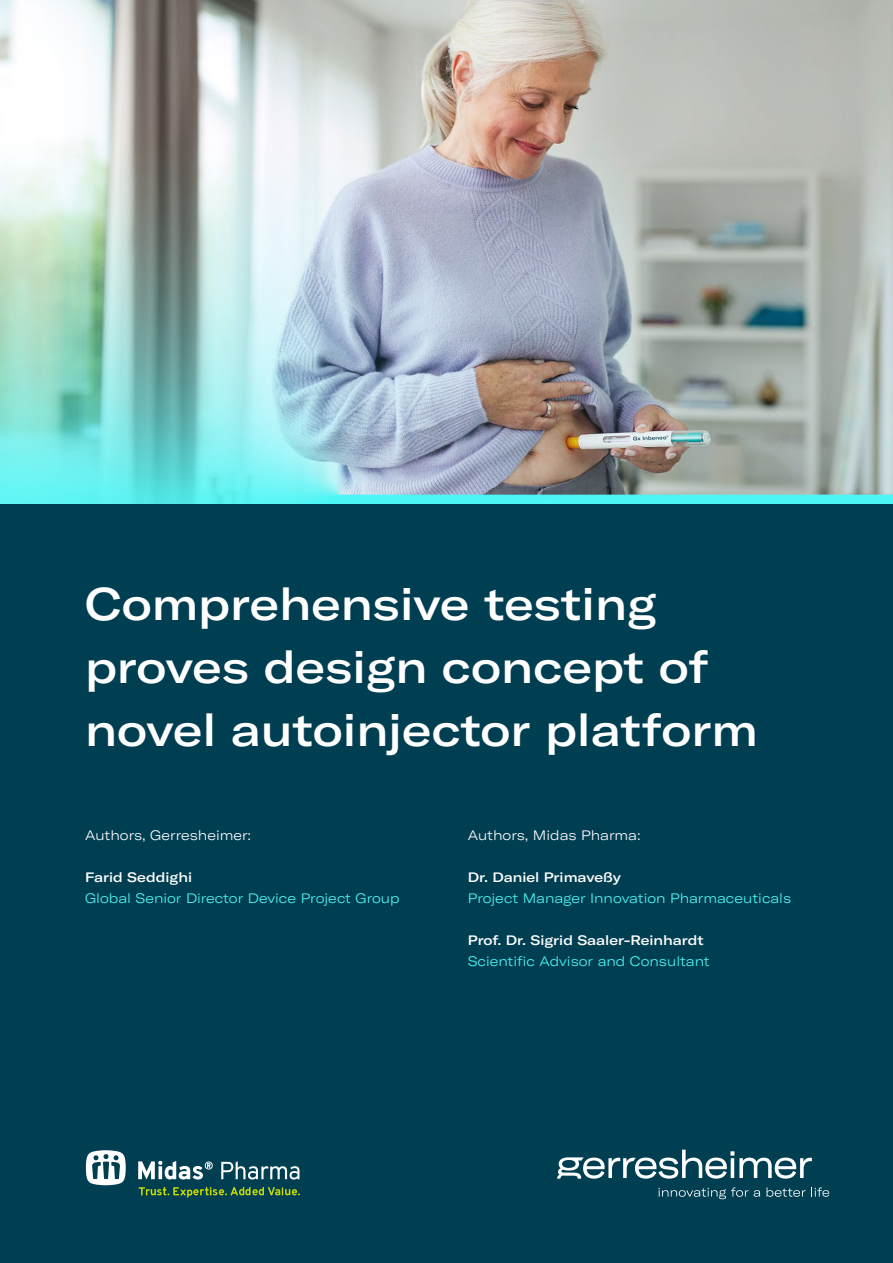
<style>
.page{position:relative;width:893px;height:1263px;background:#fff}
.page>*{position:absolute;margin:0;border:0;box-sizing:border-box;transform-origin:0 0}
.t1{font:500 expanded 45px/63px "GT America";color:#fff}
.t2{font:300 expanded 13.5px "GT America";color:#4df7f7}
.t3{font:500 expanded 13.5px "GT America";color:#fff}
.t4{font:300 expanded 13.5px "GT America";color:#fff}
</style>
<div class="page">
<img style="left:0;top:0;width:893px;height:137px">
<img style="left:0;top:137px;width:893px;height:367px">
<div style="left:0;top:504px;width:893px;height:759px;background:#003e52"></div>
<svg style="left:557px;top:1149px;width:255px;height:30px"></svg>
<svg style="left:659px;top:1187px;width:89px;height:12px"></svg>
<svg style="left:754px;top:1190px;width:6px;height:7px"></svg>
<svg style="left:767px;top:1187px;width:62px;height:10px"></svg>
<svg style="left:86px;top:1150px;width:40px;height:35px"></svg>
<svg style="left:138px;top:1161px;width:107px;height:18px"></svg>
<svg style="left:139px;top:1187px;width:158px;height:8px"></svg>
<h1 class="t1" style="left:85px;top:572px;width:674px">Comprehensive testing proves design concept of novel autoinjector platform</h1>
<p class="t4" style="left:85px;top:827px;width:168px">Authors, Gerresheimer:</p>
<p class="t3" style="left:85px;top:869px;width:109px">Farid Seddighi</p>
<p class="t2" style="left:85px;top:890px;width:316px">Global Senior Director Device Project Group</p>
<p class="t4" style="left:468px;top:827px;width:174px">Authors, Midas Pharma:</p>
<p class="t3" style="left:468px;top:869px;width:155px">Dr. Daniel Primaveßy</p>
<p class="t2" style="left:468px;top:890px;width:325px">Project Manager Innovation Pharmaceuticals</p>
<p class="t3" style="left:468px;top:932px;width:237px">Prof. Dr. Sigrid Saaler-Reinhardt</p>
<p class="t2" style="left:468px;top:953px;width:243px">Scientific Advisor and Consultant</p>
</div>
